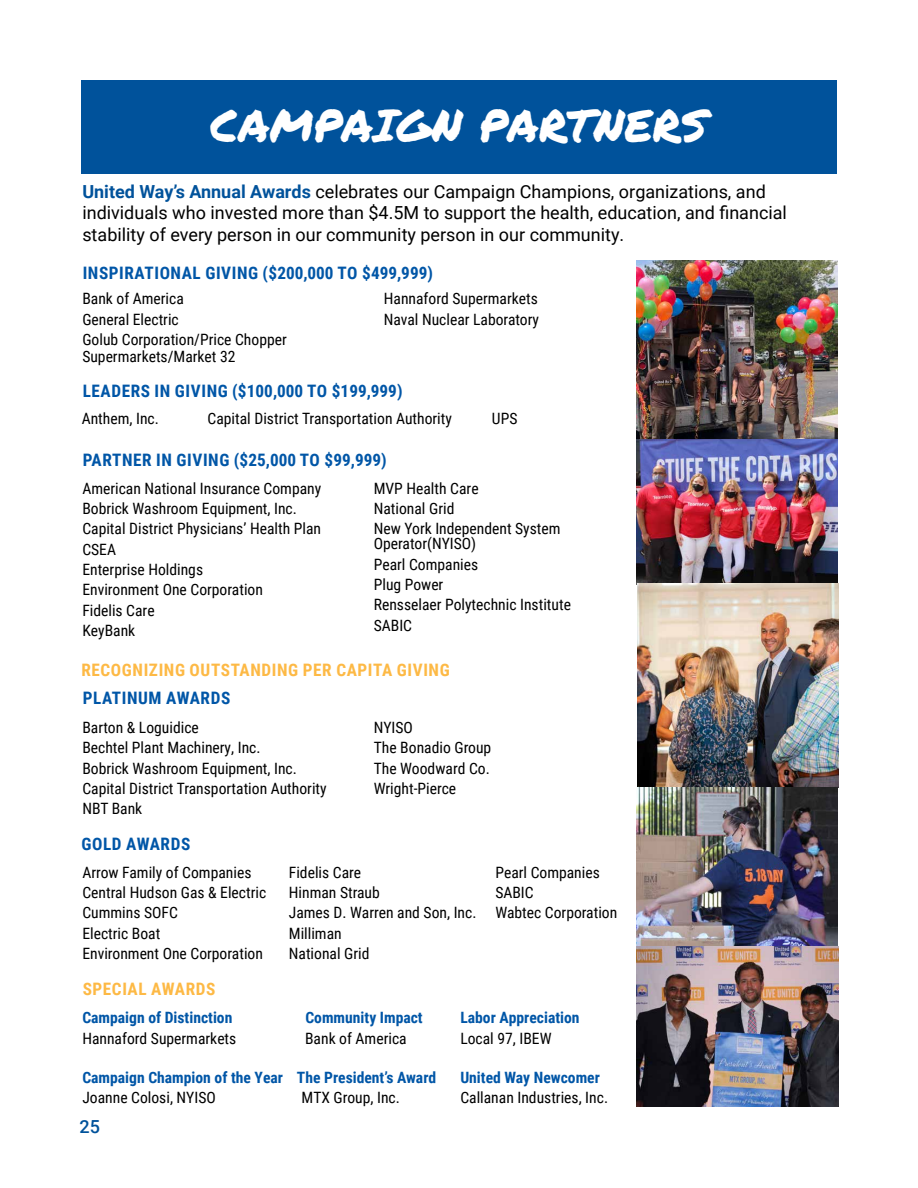
<style>
.page{position:relative;width:918px;height:1188px;background:#fff}
.page>*{position:absolute;margin:0;border:0;box-sizing:border-box;transform-origin:0 0}
.t1{font:45px "Permanent Marker";color:#fff}
.t2{font:18px/21.6px "Roboto";color:#000}
.t3{font:500 18px "Roboto";color:#00529b}
.t4{font:700 17.1px "Roboto Condensed";letter-spacing:.035em;color:#0056a7}
.t5{font:700 17.1px "Roboto Condensed";letter-spacing:.035em;color:#fdb945}
.t6{font:15.6px/20.2px "Roboto Condensed";color:#000}
.t7{font:700 15.6px "Roboto Condensed";color:#0056a7}
.s1{font-weight:700;color:#00529b}
</style>
<div class="page">
<div style="left:81px;top:81px;width:756px;height:93px;background:#00529b"></div>
<img style="left:636px;top:261px;width:202px;height:846px">
<h1 class="t1" style="left:211px;top:92px;width:498px">CAMPAIGN PARTNERS</h1>
<p class="t2" style="left:82px;top:180px;width:706px"><span class="s1">United Way’s Annual Awards</span> celebrates our Campaign Champions, organizations, and individuals who invested more than $4.5M to support the health, education, and financial stability of every person in our community person in our community.</p>
<p class="t4" style="left:83px;top:261px;width:352px">INSPIRATIONAL GIVING ($200,000 TO $499,999)</p>
<p class="t6" style="left:82px;top:288px;width:206px">Bank of America<br>General Electric<br>Golub Corporation/Price Chopper</p>
<p class="t6" style="left:82px;top:346px;width:155px">Supermarkets/Market 32</p>
<p class="t6" style="left:384px;top:288px;width:157px">Hannaford Supermarkets<br>Naval Nuclear Laboratory</p>
<p class="t4" style="left:83px;top:379px;width:321px">LEADERS IN GIVING ($100,000 TO $199,999)</p>
<p class="t6" style="left:82px;top:408px;width:79px">Anthem, Inc.</p>
<p class="t6" style="left:208px;top:408px;width:246px">Capital District Transportation Authority</p>
<p class="t6" style="left:492px;top:408px;width:27px">UPS</p>
<p class="t4" style="left:83px;top:448px;width:306px">PARTNER IN GIVING ($25,000 TO $99,999)</p>
<p class="t6" style="left:82px;top:478px;width:240px">American National Insurance Company<br>Bobrick Washroom Equipment, Inc.<br>Capital District Physicians’ Health Plan<br>CSEA<br>Enterprise Holdings<br>Environment One Corporation<br>Fidelis Care<br>KeyBank</p>
<p class="t6" style="left:374px;top:478px;width:188px">MVP Health Care<br>National Grid<br>New York Independent System</p>
<p class="t6" style="left:374px;top:533px;width:199px">Operator(NYISO)<br>Pearl Companies<br>Plug Power<br>Rensselaer Polytechnic Institute<br>SABIC</p>
<p class="t5" style="left:81px;top:658px;width:370px">RECOGNIZING OUTSTANDING PER CAPITA GIVING</p>
<p class="t4" style="left:83px;top:686px;width:149px">PLATINUM AWARDS</p>
<p class="t6" style="left:82px;top:717px;width:246px">Barton &amp; Loguidice<br>Bechtel Plant Machinery, Inc.<br>Bobrick Washroom Equipment, Inc.<br>Capital District Transportation Authority<br>NBT Bank</p>
<p class="t6" style="left:374px;top:717px;width:119px">NYISO<br>The Bonadio Group<br>The Woodward Co.<br>Wright-Pierce</p>
<p class="t4" style="left:81px;top:832px;width:110px">GOLD AWARDS</p>
<p class="t6" style="left:82px;top:861px;width:185px">Arrow Family of Companies<br>Central Hudson Gas &amp; Electric<br>Cummins SOFC<br>Electric Boat<br>Environment One Corporation</p>
<p class="t6" style="left:289px;top:861px;width:189px">Fidelis Care<br>Hinman Straub<br>James D. Warren and Son, Inc.<br>Milliman<br>National Grid</p>
<p class="t6" style="left:495px;top:861px;width:123px">Pearl Companies<br>SABIC<br>Wabtec Corporation</p>
<p class="t5" style="left:83px;top:977px;width:134px">SPECIAL AWARDS</p>
<p class="t7" style="left:82px;top:1007px;width:152px">Campaign of Distinction</p>
<p class="t7" style="left:305px;top:1007px;width:119px">Community Impact</p>
<p class="t7" style="left:460px;top:1007px;width:121px">Labor Appreciation</p>
<p class="t6" style="left:82px;top:1027px;width:155px">Hannaford Supermarkets</p>
<p class="t6" style="left:305px;top:1027px;width:103px">Bank of America</p>
<p class="t6" style="left:460px;top:1027px;width:93px">Local 97, IBEW</p>
<p class="t7" style="left:82px;top:1066px;width:355px">Campaign Champion of the Year The President’s Award</p>
<p class="t7" style="left:460px;top:1066px;width:141px">United Way Newcomer</p>
<p class="t6" style="left:82px;top:1087px;width:135px">Joanne Colosi, NYISO</p>
<p class="t6" style="left:302px;top:1087px;width:100px">MTX Group, Inc.</p>
<p class="t6" style="left:460px;top:1087px;width:149px">Callanan Industries, Inc.</p>
<p class="t3" style="left:80px;top:1114px;width:22px">25</p>
</div>
